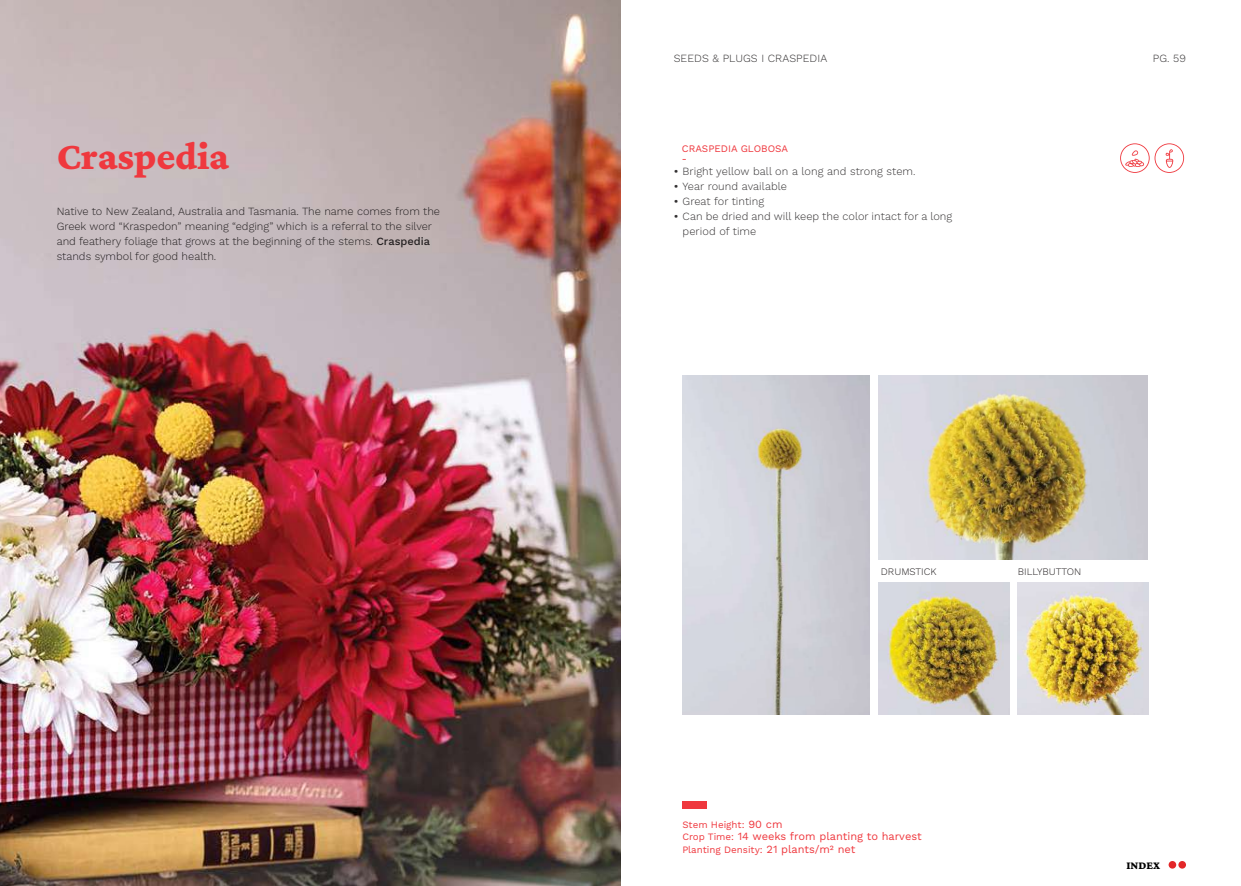
<style>
.page{position:relative;width:1241px;height:886px;background:#fff}
.page>*{position:absolute;margin:0;border:0;box-sizing:border-box;transform-origin:0 0}
.t1{font:40px "Crimson Pro";letter-spacing:-.005em;color:#ef383e}
.t2{font:11.25px "Crimson Pro";color:#000}
.t3{font:300 11px/15px "Work Sans";color:#231f20}
.t4{font:300 11px/15px "Work Sans";letter-spacing:.01em;color:#333132}
.t5{font:11px "Work Sans";color:#ef383e}
.t6{font:300 10px "Work Sans";color:#231f20}
.t7{font:10px/10px "Work Sans";color:#ef383e}
.t8{font:9.75px "Work Sans";color:#ef383e}
.s1{font-weight:500}
.s2{font-size:11px}
.s3{font-size:9.75px}
</style>
<div class="page">
<div style="left:1168px;top:861px;width:7px;height:7px;background:#e32729;border-radius:50%"></div>
<div style="left:1178px;top:861px;width:7px;height:7px;background:#e32729;border-radius:50%"></div>
<img style="left:0;top:0;width:620px;height:886px">
<img style="left:682px;top:376px;width:187px;height:338px">
<img style="left:878px;top:583px;width:131px;height:131px">
<img style="left:1017px;top:583px;width:131px;height:131px">
<img style="left:878px;top:376px;width:269px;height:183px">
<div style="left:681px;top:801px;width:25px;height:8px;background:#ef383e"></div>
<svg style="left:1120px;top:143px;width:63px;height:30px"></svg>
<h1 class="t1" style="left:57px;top:130px;width:174px">Craspedia</h1>
<p class="t3" style="left:57px;top:204px;width:385px">Native to New Zealand, Australia and Tasmania. The name comes from the Greek word “Kraspedon” meaning “edging” which is a referral to the silver and feathery foliage that grows at the beginning of the stems. <span class="s1">Craspedia </span>stands symbol for good health.</p>
<p class="t4" style="left:673px;top:51px;width:155px">SEEDS &amp; PLUGS I CRASPEDIA</p>
<p class="t7" style="left:681px;top:144px;width:108px">CRASPEDIA GLOBOSA -</p>
<p class="t4" style="left:673px;top:164px;width:243px"><span class="s1">•</span> Bright yellow ball on a long and strong stem.</p>
<p class="t4" style="left:673px;top:179px;width:115px"><span class="s1">•</span> Year round available</p>
<p class="t4" style="left:673px;top:194px;width:92px"><span class="s1">•</span> Great for tinting</p>
<p class="t4" style="left:682px;top:209px;width:271px;text-indent:-9px"><span class="s1">•</span> Can be dried and will keep the color intact for a long period of time</p>
<p class="t4" style="left:1152px;top:51px;width:35px">PG. 59</p>
<p class="t6" style="left:880px;top:566px;width:57px">DRUMSTICK</p>
<p class="t6" style="left:1017px;top:566px;width:65px">BILLYBUTTON</p>
<p class="t8" style="left:682px;top:818px;width:102px">Stem Height: <span class="s2">90 cm</span></p>
<p class="t5" style="left:682px;top:830px;width:241px"><span class="s3">Crop Time:</span> 14 weeks from planting to harvest</p>
<p class="t8" style="left:682px;top:843px;width:174px">Planting Density: <span class="s2">21 plants/m2 net</span></p>
<p class="t2" style="left:1126px;top:858px;width:35px">INDEX</p>
</div>
